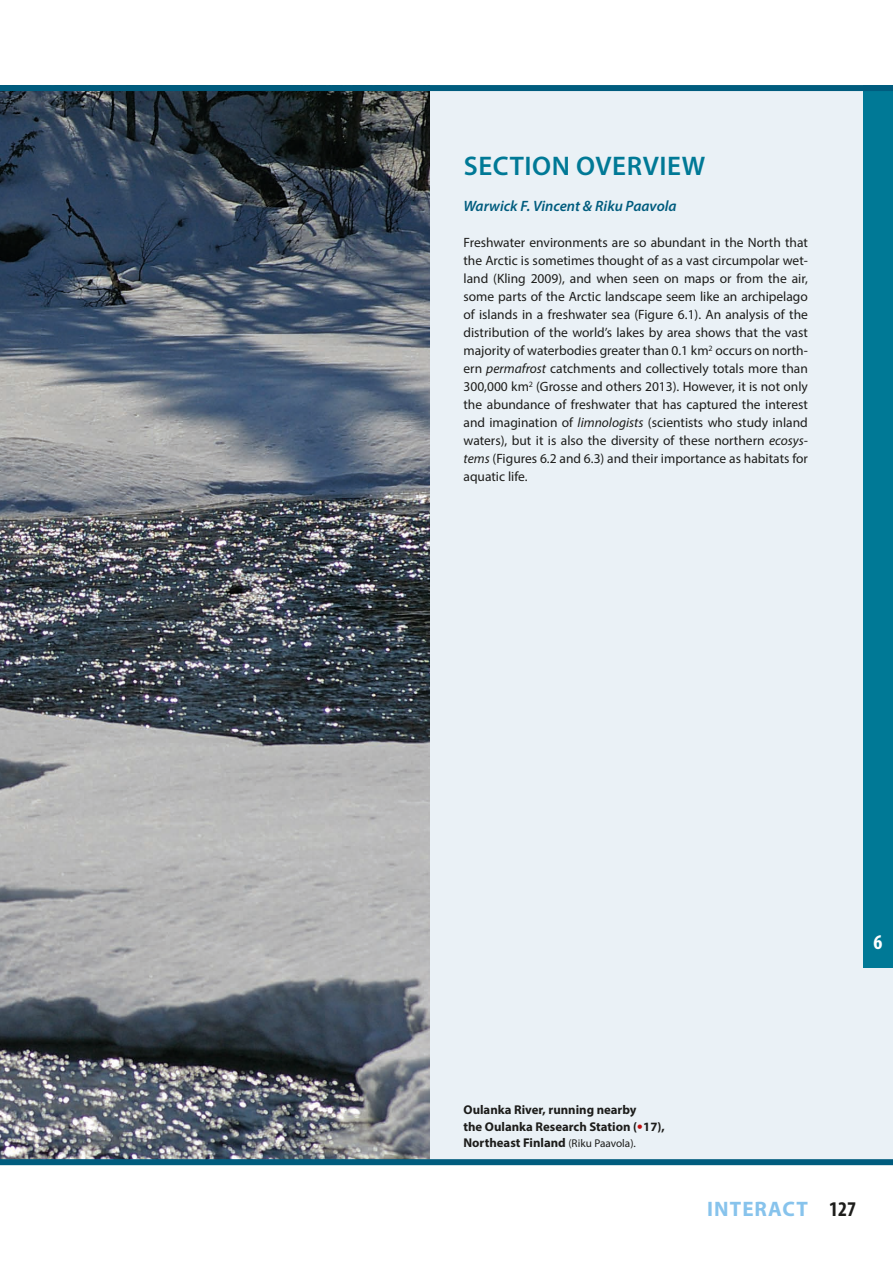
<style>
.page{position:relative;width:893px;height:1263px;background:#fff}
.page>*{position:absolute;margin:0;border:0;box-sizing:border-box;transform-origin:0 0}
.t1{font:600 27px "Myriad Pro";letter-spacing:.02em;color:#007996}
.t2{font:700 21px "Myriad Pro";letter-spacing:.05em;color:#87c3ec}
.t3{font:700 condensed 21px "Myriad Pro";color:#fff}
.t4{font:italic 600 15px "Myriad Pro";color:#005c7e}
.t5{font:13.5px/18px "Myriad Pro";color:#1d1d1b;text-align:justify}
.t6{font:700 12.75px/16.5px "Myriad Pro";color:#1d1d1b}
.s1{font-style:italic}
.s2{font-size:16.5px;color:#c00e0e}
.s3{font-weight:400;font-size:11.25px}
.s4{font-stretch:condensed;color:#1d1d1b}
</style>
<div class="page">
<div style="left:0;top:85px;width:893px;height:1076px;background:#eaf1f6"></div>
<img style="left:0;top:91px;width:429px;height:1068px">
<div style="left:0;top:1159px;width:893px;height:6px;background:#005c7e"></div>
<div style="left:863px;top:85px;width:30px;height:882px;background:#007996"></div>
<div style="left:0;top:85px;width:893px;height:6px;background:#005c7e"></div>
<h1 class="t1" style="left:464px;top:149px;width:243px">SECTION OVERVIEW</h1>
<p class="t4" style="left:463px;top:196px;width:215px">Warwick F. Vincent &amp; Riku Paavola</p>
<p class="t5" style="left:463px;top:233px;width:346px">Freshwater environments are so abundant in the North that the Arctic is sometimes thought of as a vast circumpolar wet&shy;land (Kling 2009), and when seen on maps or from the air, some parts of the Arctic landscape seem like an archipelago of islands in a freshwater sea (Figure 6.1). An analysis of the distribution of the world’s lakes by area shows that the vast majority of waterbodies greater than 0.1 km<sup>2</sup> occurs on north&shy;ern <span class="s1">permafrost</span> catchments and collectively totals more than 300,000 km<sup>2</sup> (Grosse and others 2013). However, it is not only the abundance of freshwater that has captured the interest and imagination of <span class="s1">limnologists</span> (scientists who study inland waters), but it is also the diversity of these northern <span class="s1">ecosys&shy;tems</span> (Figures 6.2 and 6.3) and their importance as habitats for aquatic life.</p>
<h2 class="t3" style="left:874px;top:929px;width:10px">6</h2>
<p class="t6" style="left:463px;top:1101px;width:203px">Oulanka River, running nearby<br>the Oulanka Research Station (<span class="s2">•</span>17),<br>Northeast Finland <span class="s3">(Riku Paavola).</span></p>
<h2 class="t2" style="left:707px;top:1195px;width:150px">INTERACT <span class="s4">127</span></h2>
</div>
